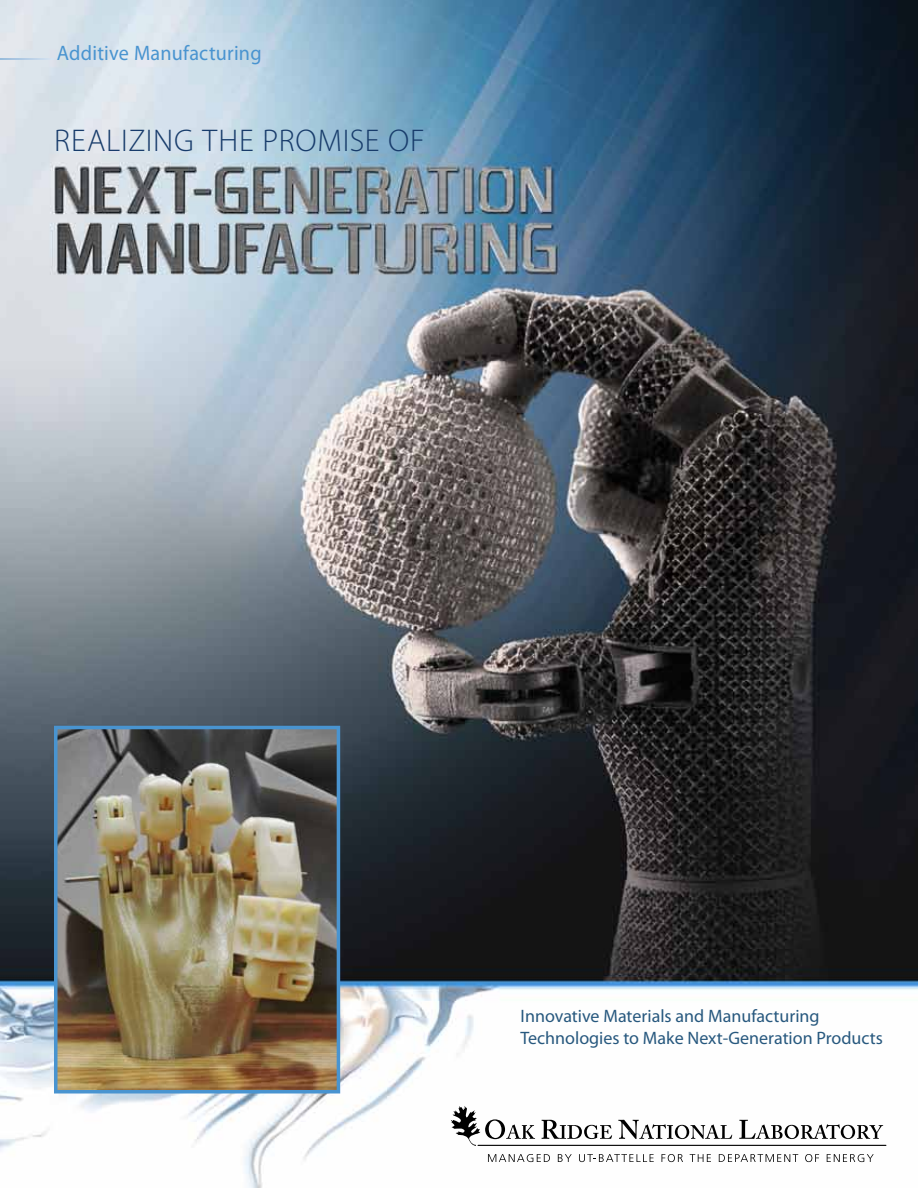
<style>
.page{position:relative;width:918px;height:1188px;background:#fff}
.page>*{position:absolute;margin:0;border:0;box-sizing:border-box;transform-origin:0 0}
.t1{font:300 31.5px "Myriad Pro";letter-spacing:.025em;color:#183c6b}
.t2{font:21px "Myriad Pro";letter-spacing:.01em;color:#4994d0;scale:.96 1}
.t3{font:18px/21.6px "Myriad Pro";color:#27587e}
</style>
<div class="page">
<img style="left:0;top:0;width:918px;height:1188px">
<svg style="left:488px;top:1154px;width:62px;height:8px"></svg>
<svg style="left:558px;top:1154px;width:14px;height:8px"></svg>
<svg style="left:579px;top:1154px;width:75px;height:8px"></svg>
<svg style="left:662px;top:1154px;width:21px;height:8px"></svg>
<svg style="left:690px;top:1154px;width:21px;height:8px"></svg>
<svg style="left:719px;top:1154px;width:79px;height:8px"></svg>
<svg style="left:805px;top:1154px;width:14px;height:8px"></svg>
<svg style="left:827px;top:1154px;width:47px;height:8px"></svg>
<hr style="left:478px;top:1145px;width:408px;height:1px;background:#000">
<svg style="left:451px;top:1106px;width:84px;height:40px"></svg>
<svg style="left:542px;top:1120px;width:70px;height:19px"></svg>
<svg style="left:618px;top:1120px;width:114px;height:19px"></svg>
<svg style="left:739px;top:1120px;width:144px;height:19px"></svg>
<img style="left:59px;top:731px;width:276px;height:358px">
<div style="left:54px;top:726px;width:286px;height:368px;border:4px solid #4994d0"></div>
<svg style="left:0;top:58px;width:54px;height:2px"></svg>
<p class="t2" style="left:57px;top:40px;width:215px">Additive Manufacturing</p>
<h1 class="t1" style="left:54px;top:122px;width:372px">REALIZING THE PROMISE OF</h1>
<p class="t3" style="left:521px;top:1005px;width:364px">Innovative Materials and Manufacturing<br>Technologies to Make Next-Generation Products</p>
</div>
